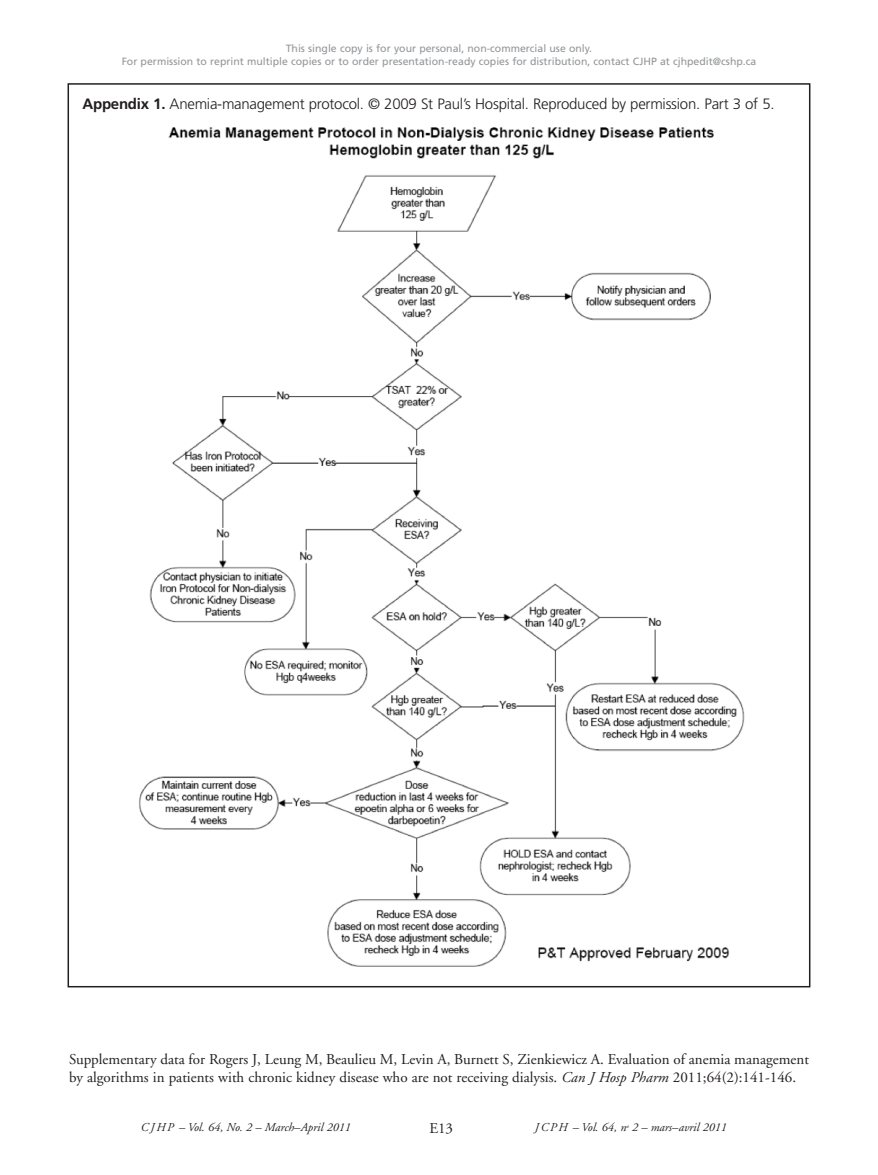
<style>
.page{position:relative;width:878px;height:1175px;background:#fff}
.page>*{position:absolute;margin:0;border:0;box-sizing:border-box;transform-origin:0 0}
.t1{font:15px/18px "Adobe Garamond";color:#231f20}
.t2{font:300 15px "Frutiger";letter-spacing:-.015em;color:#231f20}
.t3{font:italic 12px "Adobe Garamond";color:#231f20}
.t4{font:10.5px/12.6px "Frutiger";color:#939598;text-align:center}
.s1{font-weight:700}
.s2{font-style:italic}
</style>
<div class="page">
<img style="left:139px;top:127px;width:606px;height:840px">
<p class="t4" style="left:122px;top:43px;width:636px">This single copy is for your personal, non-commercial use only.<br>For permission to reprint multiple copies or to order presentation-ready copies for distribution, contact CJHP at cjhpedit@cshp.ca</p>
<p class="t2" style="left:82px;top:98px;width:693px"><span class="s1">Appendix 1.</span> Anemia-management protocol. © 2009 St Paul’s Hospital. Reproduced by permission. Part 3 of 5.</p>
<p class="t1" style="left:69px;top:1051px;width:741px">Supplementary data for Rogers J, Leung M, Beaulieu M, Levin A, Burnett S, Zienkiewicz A. Evaluation of anemia management by algorithms in patients with chronic kidney disease who are not receiving dialysis. <span class="s2">Can J Hosp Pharm</span> 2011;64(2):141-146.</p>
<p class="t3" style="left:141px;top:1122px;width:211px">CJHP – Vol. 64, No. 2 – March–April 2011</p>
<p class="t1" style="left:429px;top:1120px;width:25px">E13</p>
<p class="t3" style="left:534px;top:1122px;width:193px">JCPH – Vol. 64, n<sup>o</sup> 2 – mars–avril 2011</p>
</div>
